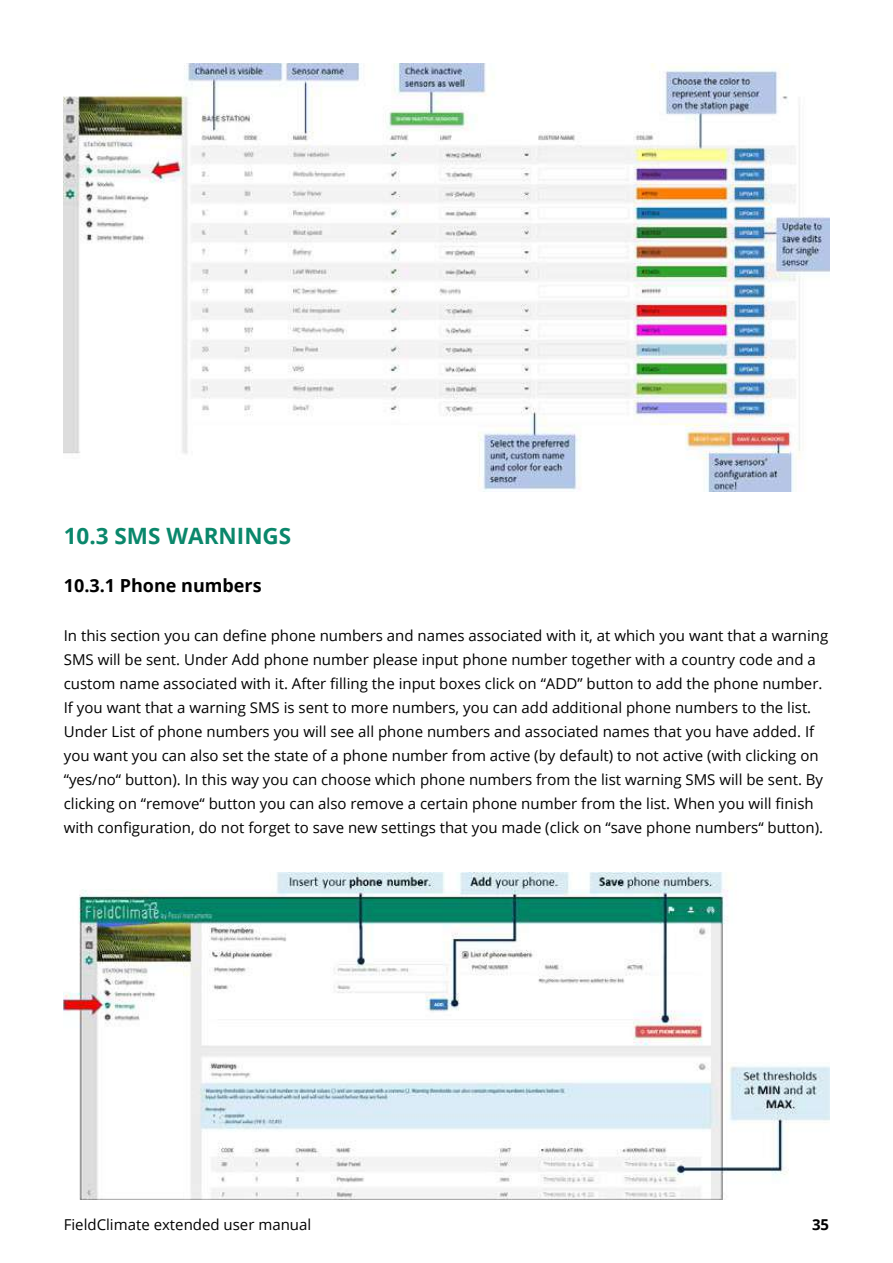
<style>
.page{position:relative;width:893px;height:1263px;background:#fff}
.page>*{position:absolute;margin:0;border:0;box-sizing:border-box;transform-origin:0 0}
.t1{font:700 22.5px "Open Sans";color:#0a876b}
.t2{font:700 18px "Open Sans";color:#000}
.t3{font:15px/24px "Open Sans";color:#000}
.t4{font:700 15px "Open Sans";color:#000}
</style>
<div class="page">
<img style="left:64px;top:64px;width:765px;height:427px">
<img style="left:64px;top:873px;width:765px;height:326px">
<h1 class="t1" style="left:64px;top:520px;width:229px">10.3 SMS WARNINGS</h1>
<p class="t2" style="left:64px;top:573px;width:199px">10.3.1 Phone numbers</p>
<p class="t3" style="left:64px;top:623px;width:766px">In this section you can define phone numbers and names associated with it, at which you want that a warning SMS will be sent. Under Add phone number please input phone number together with a country code and a custom name associated with it. After filling the input boxes click on “ADD” button to add the phone number.<br>If you want that a warning SMS is sent to more numbers, you can add additional phone numbers to the list.<br>Under List of phone numbers you will see all phone numbers and associated names that you have added. If you want you can also set the state of a phone number from active (by default) to not active (with clicking on “yes/no“ button). In this way you can choose which phone numbers from the list warning SMS will be sent. By clicking on “remove“ button you can also remove a certain phone number from the list. When you will finish with configuration, do not forget to save new settings that you made (click on “save phone numbers“ button).</p>
<p class="t3" style="left:64px;top:1212px;width:249px">FieldClimate extended user manual</p>
<p class="t4" style="left:812px;top:1214px;width:19px">35</p>
</div>
